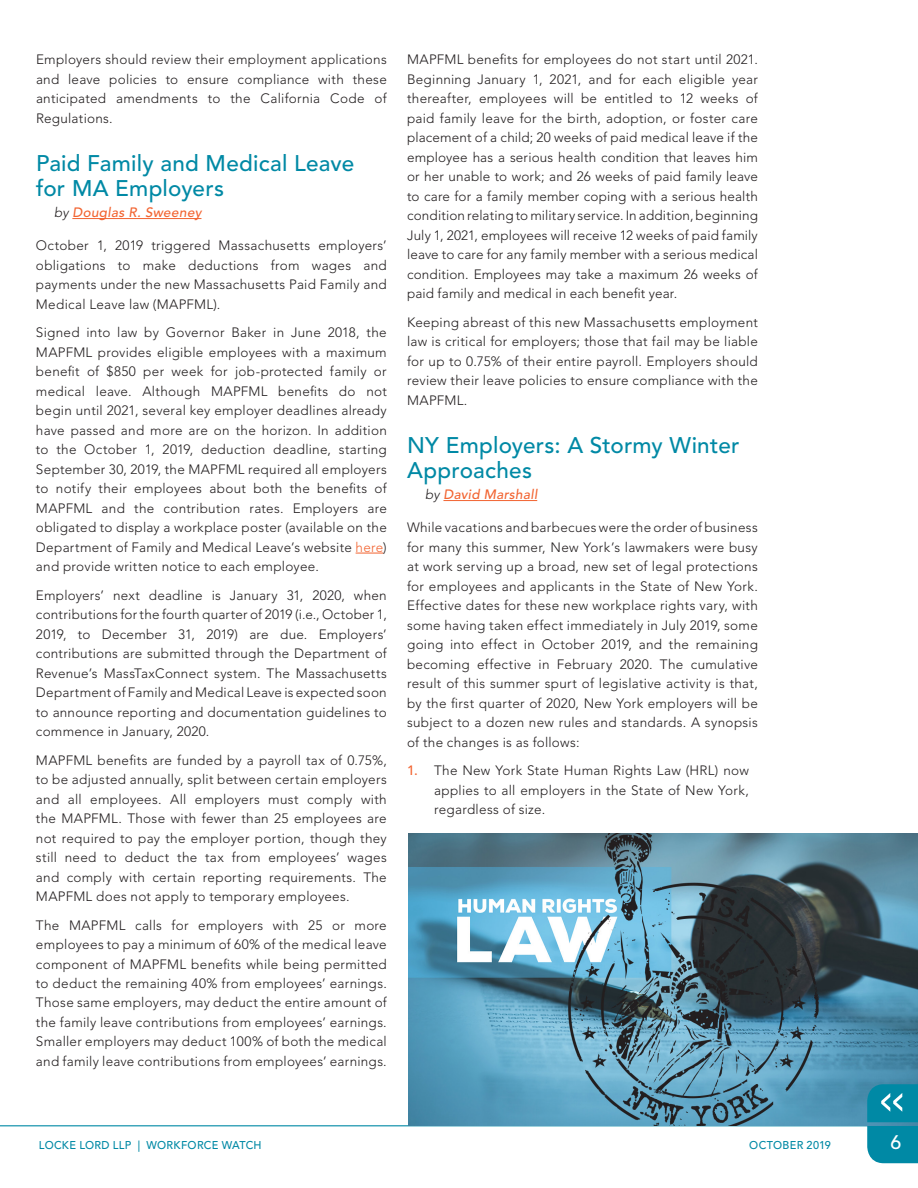
<style>
.page{position:relative;width:918px;height:1188px;background:#fff}
.page>*{position:absolute;margin:0;border:0;box-sizing:border-box;transform-origin:0 0}
.t1{font:500 22.5px/25.5px "Avenir LT Std";letter-spacing:.01em;color:#0089a5}
.t2{font:500 19.5px "Avenir LT Std";color:#fff}
.t3{font:300 13.5px/19.5px "Avenir LT Std";letter-spacing:.02em;color:#231f20;text-align:justify}
.t4{font:italic 500 13.5px "Avenir LT Std";letter-spacing:.025em;color:#f26431}
.t5{font:500 11.25px "Avenir LT Std";letter-spacing:.025em;color:#0089a5}
.s1{font-weight:300;color:#231f20}
.s2{color:#f26431}
.s3{font-weight:500;color:#f26431}
</style>
<div class="page">
<hr style="left:0;top:1125px;width:918px;height:1px;background:#0089a5">
<img style="left:409px;top:834px;width:509px;height:291px">
<svg style="left:867px;top:1084px;width:51px;height:79px;background:#108ea9"></svg>
<hr style="left:72px;top:218px;width:129px;height:1px;background:#f26431">
<svg style="left:356px;top:553px;width:27px;height:1px"></svg>
<hr style="left:443px;top:500px;width:94px;height:1px;background:#f26431">
<p class="t3" style="left:36px;top:50px;width:352px">Employers should review their employment applications and leave policies to ensure compliance with these anticipated amendments to the California Code of Regulations.</p>
<h1 class="t1" style="left:36px;top:151px;width:320px">Paid Family and Medical Leave for MA Employers</h1>
<p class="t4" style="left:54px;top:205px;width:149px"><span class="s1">by</span> Douglas R. Sweeney</p>
<p class="t3" style="left:36px;top:236px;width:352px">October 1, 2019 triggered Massachusetts employers’ obligations to make deductions from wages and payments under the new Massachusetts Paid Family and Medical Leave law (MAPFML).</p>
<p class="t3" style="left:36px;top:323px;width:352px">Signed into law by Governor Baker in June 2018, the MAPFML provides eligible employees with a maximum benefit of $850 per week for job-protected family or medical leave. Although MAPFML benefits do not begin until 2021, several key employer deadlines already have passed and more are on the horizon. In addition to the October 1, 2019, deduction deadline, starting September 30, 2019, the MAPFML required all employers to notify their employees about both the benefits of MAPFML and the contribution rates. Employers are obligated to display a workplace poster (available on the Department of Family and Medical Leave’s website <span class="s2">here</span>) and provide written notice to each employee.</p>
<p class="t3" style="left:36px;top:585px;width:352px">Employers’ next deadline is January 31, 2020, when contributions for the fourth quarter of 2019 (i.e., October 1, 2019, to December 31, 2019) are due. Employers’ contributions are submitted through the Department of Revenue’s MassTaxConnect system. The Massachusetts Department of Family and Medical Leave is expected soon to announce reporting and documentation guidelines to commence in January, 2020.</p>
<p class="t3" style="left:36px;top:750px;width:352px">MAPFML benefits are funded by a payroll tax of 0.75%, to be adjusted annually, split between certain employers and all employees. All employers must comply with the MAPFML. Those with fewer than 25 employees are not required to pay the employer portion, though they still need to deduct the tax from employees’ wages and comply with certain reporting requirements. The MAPFML does not apply to temporary employees.</p>
<p class="t3" style="left:36px;top:915px;width:352px">The MAPFML calls for employers with 25 or more employees to pay a minimum of 60% of the medical leave component of MAPFML benefits while being permitted to deduct the remaining 40% from employees’ earnings.<br>Those same employers, may deduct the entire amount of the family leave contributions from employees’ earnings.<br>Smaller employers may deduct 100% of both the medical and family leave contributions from employees’ earnings.</p>
<p class="t3" style="left:407px;top:50px;width:352px">MAPFML benefits for employees do not start until 2021.<br>Beginning January 1, 2021, and for each eligible year thereafter, employees will be entitled to 12 weeks of paid family leave for the birth, adoption, or foster care placement of a child; 20 weeks of paid medical leave if the employee has a serious health condition that leaves him or her unable to work; and 26 weeks of paid family leave to care for a family member coping with a serious health condition relating to military service. In addition, beginning July 1, 2021, employees will receive 12 weeks of paid family leave to care for any family member with a serious medical condition. Employees may take a maximum 26 weeks of paid family and medical in each benefit year.</p>
<p class="t3" style="left:407px;top:312px;width:352px">Keeping abreast of this new Massachusetts employment law is critical for employers; those that fail may be liable for up to 0.75% of their entire payroll. Employers should review their leave policies to ensure compliance with the MAPFML.</p>
<h1 class="t1" style="left:407px;top:433px;width:334px">NY Employers: A Stormy Winter<br>Approaches</h1>
<p class="t4" style="left:425px;top:487px;width:114px"><span class="s1">by</span> David Marshall</p>
<p class="t3" style="left:407px;top:518px;width:352px">While vacations and barbecues were the order of business for many this summer, New York’s lawmakers were busy at work serving up a broad, new set of legal protections for employees and applicants in the State of New York.<br>Effective dates for these new workplace rights vary, with some having taken effect immediately in July 2019, some going into effect in October 2019, and the remaining becoming effective in February 2020. The cumulative result of this summer spurt of legislative activity is that, by the first quarter of 2020, New York employers will be subject to a dozen new rules and standards. A synopsis of the changes is as follows:</p>
<p class="t3" style="left:434px;top:761px;width:316px;text-indent:-27px"><span class="s3">1.</span> The New York State Human Rights Law (HRL) now applies to all employers in the State of New York, regardless of size.</p>
<p class="t5" style="left:39px;top:1138px;width:224px">LOCKE LORD LLP | WORKFORCE WATCH</p>
<p class="t5" style="left:749px;top:1138px;width:83px">OCTOBER 2019</p>
<h2 class="t2" style="left:891px;top:1130px;width:12px">6</h2>
</div>
